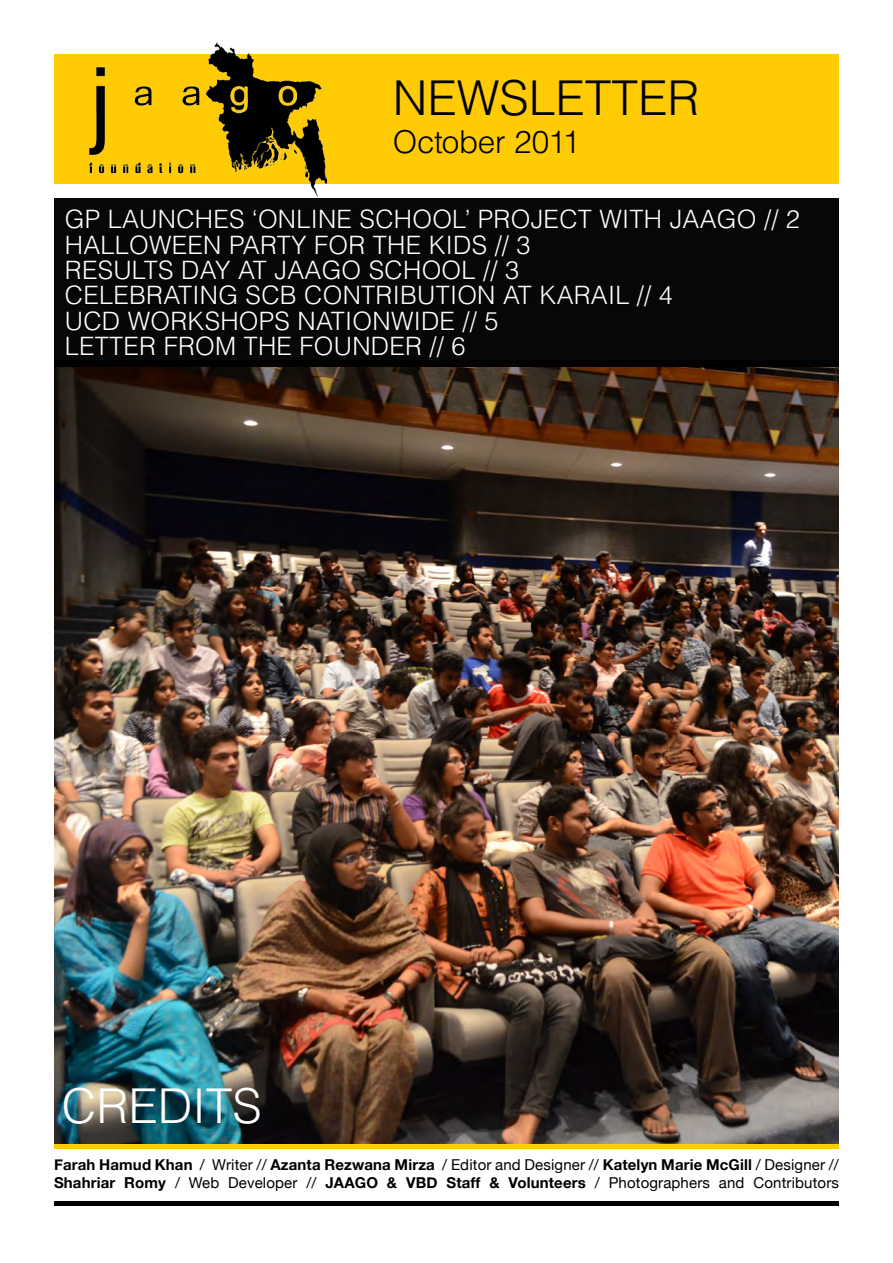
<style>
.page{position:relative;width:893px;height:1263px;background:#fff}
.page>*{position:absolute;margin:0;border:0;box-sizing:border-box;transform-origin:0 0}
.t1{font:300 48px "Helvetica LT Std";color:#000101}
.t2{font:300 48px "Helvetica LT Std";color:#fff}
.t3{font:300 31.5px "Helvetica LT Std";letter-spacing:-.015em;color:#000}
.t4{font:300 25.35px "Helvetica LT Std";letter-spacing:.01em;color:#fff}
.t5{font:700 15px/18px "Helvetica Neue";letter-spacing:.01em;color:#000}
.s1{font-weight:400}
</style>
<div class="page">
<img style="left:54px;top:367px;width:785px;height:776px">
<div style="left:54px;top:54px;width:785px;height:130px;background:#ffcb05"></div>
<div style="left:54px;top:198px;width:785px;height:169px;background:#070707"></div>
<hr style="left:54px;top:1201px;width:785px;height:4px;background:#000">
<hr style="left:54px;top:1144px;width:785px;height:4px;background:#ffcb05">
<img style="left:90px;top:42px;width:236px;height:155px">
<p class="t1" style="left:393px;top:68px;width:308px">NEWSLETTER</p>
<p class="t3" style="left:393px;top:122px;width:188px">October 2011</p>
<p class="t4" style="left:65px;top:204px;width:737px">GP LAUNCHES ‘ONLINE SCHOOL’ PROJECT WITH JAAGO // 2</p>
<p class="t4" style="left:65px;top:229px;width:467px">HALLOWEEN PARTY FOR THE KIDS // 3</p>
<p class="t4" style="left:65px;top:254px;width:456px">RESULTS DAY AT JAAGO SCHOOL // 3</p>
<p class="t4" style="left:65px;top:280px;width:610px">CELEBRATING SCB CONTRIBUTION AT KARAIL // 4</p>
<p class="t4" style="left:65px;top:305px;width:435px">UCD WORKSHOPS NATIONWIDE // 5</p>
<p class="t4" style="left:65px;top:330px;width:402px">LETTER FROM THE FOUNDER // 6</p>
<p class="t2" style="left:62px;top:1076px;width:202px">CREDITS</p>
<p class="t5" style="left:54px;top:1155px;width:786px">Farah Hamud Khan <span class="s1">/ Writer //</span> Azanta Rezwana Mirza <span class="s1">/ Editor and Designer //</span> Katelyn Marie McGill <span class="s1">/ Designer //<br></span>Shahriar Romy <span class="s1">/ Web Developer //</span> JAAGO &amp; VBD Staff &amp; Volunteers <span class="s1">/ Photographers and Contributors</span></p>
</div>
